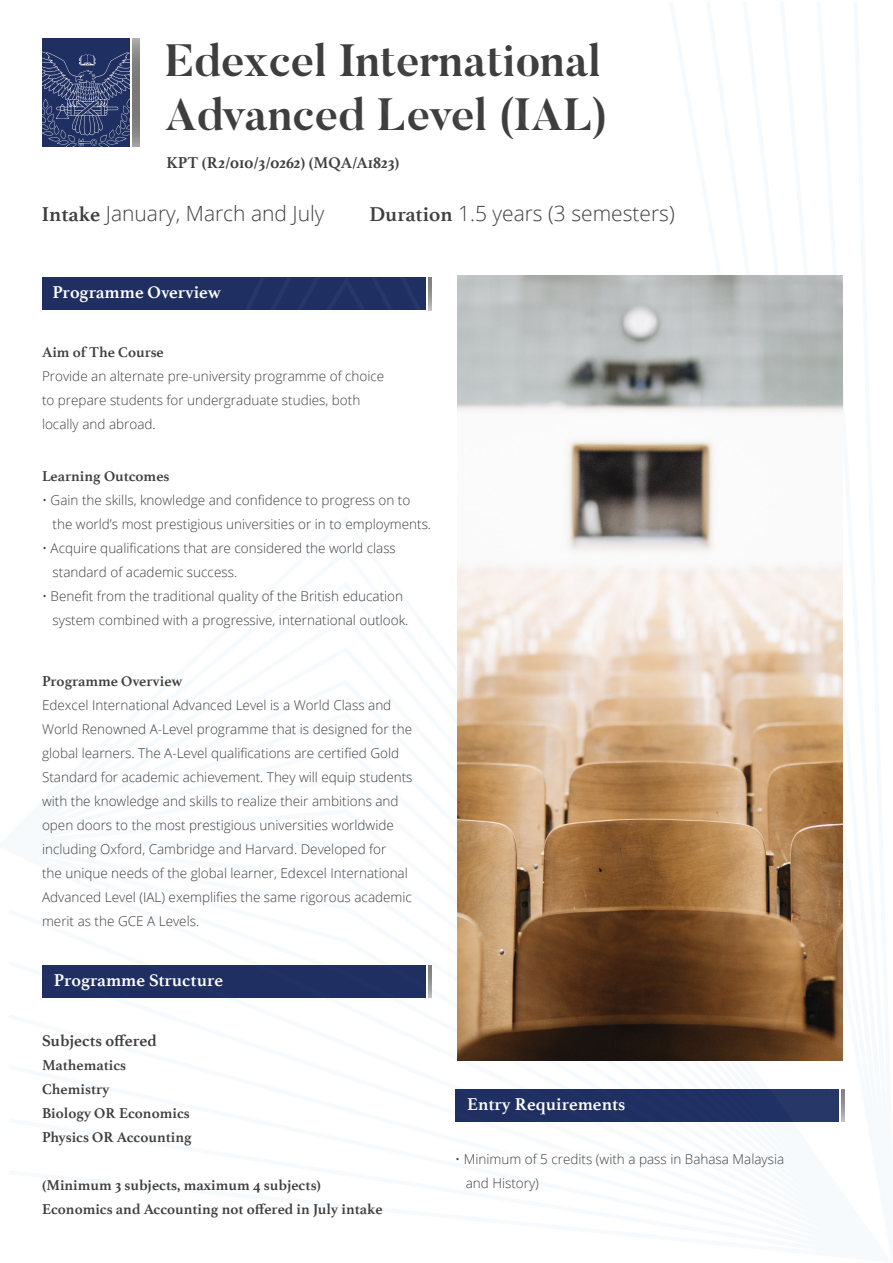
<style>
.page{position:relative;width:893px;height:1263px;background:#fff}
.page>*{position:absolute;margin:0;border:0;box-sizing:border-box;transform-origin:0 0}
.Level_1_Heading{font:700 45px "Butler";color:#3e3e3f}
.t1{font:300 21px "Open Sans";color:#3e3e3f}
.t2{font:700 18px "Athelas";color:#fff}
.t3{font:700 16.5px "Athelas";color:#3e3e3f}
.t4{font:700 15px "Athelas";color:#3e3e3f}
.t5{font:300 13.5px/24px "Open Sans";color:#3e3e3f}
.s1{font-family:"Athelas";font-weight:700}
</style>
<div class="page">
<svg style="left:42px;top:38px;width:98px;height:50px;background:#374571"></svg>
<img style="left:133px;top:39px;width:7px;height:49px">
<svg style="left:42px;top:88px;width:98px;height:59px;background:#445178"></svg>
<div style="left:42px;top:277px;width:327px;height:33px;background:#1f2f61"></div>
<div style="left:42px;top:965px;width:327px;height:33px;background:#1f2f61"></div>
<svg style="left:369px;top:275px;width:297px;height:847px"></svg>
<svg style="left:666px;top:275px;width:37px;height:847px"></svg>
<svg style="left:703px;top:275px;width:111px;height:847px"></svg>
<svg style="left:814px;top:275px;width:31px;height:847px"></svg>
<img style="left:457px;top:276px;width:386px;height:785px">
<p class="Level_1_Heading" style="left:165px;top:31px;width:437px">Edexcel International</p>
<p class="Level_1_Heading" style="left:165px;top:85px;width:444px">Advanced Level (IAL)</p>
<p class="t3" style="left:167px;top:149px;width:234px">KPT (R2/010/3/0262) (MQA/A1823)</p>
<p class="t1" style="left:42px;top:199px;width:284px"><span class="s1">Intake</span> January, March and July</p>
<p class="t1" style="left:369px;top:199px;width:307px"><span class="s1">Duration</span> 1.5 years (3 semesters)</p>
<p class="t2" style="left:52px;top:278px;width:170px">Programme Overview</p>
<p class="t4" style="left:42px;top:340px;width:123px">Aim of The Course</p>
<p class="t5" style="left:42px;top:363px;width:344px">Provide an alternate pre-university programme of choice to prepare students for undergraduate studies, both</p>
<p class="t5" style="left:42px;top:411px;width:115px">locally and abroad.</p>
<p class="t4" style="left:42px;top:464px;width:129px">Learning Outcomes</p>
<p class="t5" style="left:42px;top:488px;width:370px">• Gain the skills, knowledge and confidence to progress on to</p>
<p class="t5" style="left:53px;top:512px;width:380px">the world’s most prestigious universities or in to employments.</p>
<p class="t5" style="left:42px;top:536px;width:355px">• Acquire qualifications that are considered the world class</p>
<p class="t5" style="left:53px;top:560px;width:186px">standard of academic success.</p>
<p class="t5" style="left:42px;top:584px;width:363px">• Benefit from the traditional quality of the British education</p>
<p class="t5" style="left:53px;top:608px;width:357px">system combined with a progressive, international outlook.</p>
<p class="t4" style="left:42px;top:668px;width:142px">Programme Overview</p>
<p class="t5" style="left:42px;top:692px;width:372px">Edexcel International Advanced Level is a World Class and World Renowned A-Level programme that is designed for the global learners. The A-Level qualifications are certified Gold Standard for academic achievement. They will equip students with the knowledge and skills to realize their ambitions and open doors to the most prestigious universities worldwide including Oxford, Cambridge and Harvard. Developed for<br>the unique needs of the global learner, Edexcel International Advanced Level (IAL) exemplifies the same rigorous academic merit as the GCE A Levels.</p>
<p class="t2" style="left:54px;top:965px;width:171px">Programme Structure</p>
<p class="t3" style="left:42px;top:1027px;width:116px">Subjects offered</p>
<p class="t4" style="left:42px;top:1053px;width:86px">Mathematics</p>
<p class="t4" style="left:42px;top:1077px;width:69px">Chemistry</p>
<p class="t4" style="left:42px;top:1101px;width:149px">Biology OR Economics</p>
<p class="t4" style="left:42px;top:1125px;width:151px">Physics OR Accounting</p>
<p class="t4" style="left:42px;top:1173px;width:281px">(Minimum 3 subjects, maximum 4 subjects)</p>
<p class="t4" style="left:42px;top:1197px;width:342px">Economics and Accounting not offered in July intake</p>
<p class="t2" style="left:467px;top:1089px;width:160px">Entry Requirements</p>
<p class="t5" style="left:455px;top:1147px;width:331px">• Minimum of 5 credits (with a pass in Bahasa Malaysia</p>
<p class="t5" style="left:466px;top:1171px;width:75px">and History)</p>
</div>
